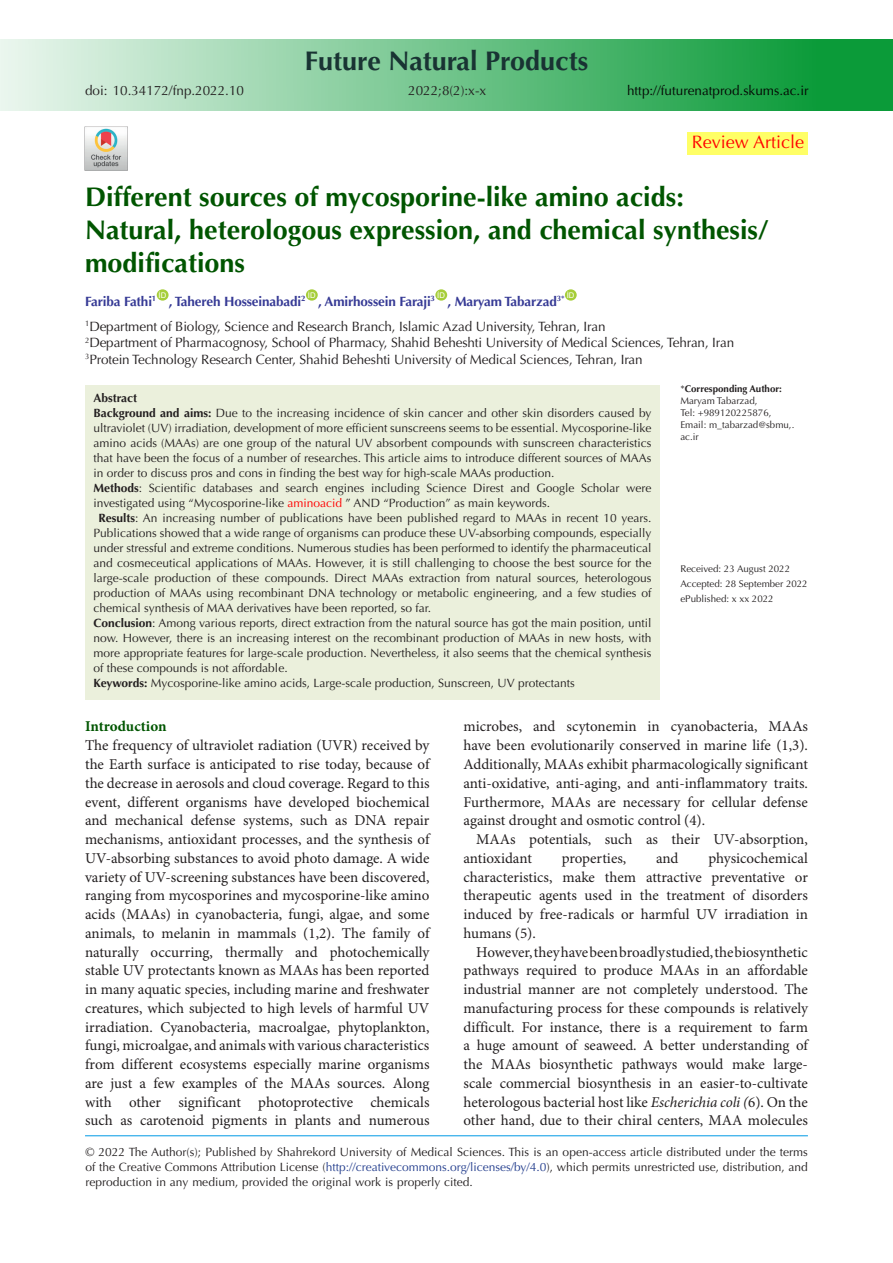
<style>
.page{position:relative;width:893px;height:1263px;background:#fff}
.page>*{position:absolute;margin:0;border:0;box-sizing:border-box;transform-origin:0 0}
.t1{font:700 27px/33px "Optima LT Std";color:#050}
.t2{font:700 27px "Optima LT Std";color:#193333}
.t3{font:18px "Optima LT Std";color:#f00}
.t4{font:15px/18.8px "Minion Pro";color:#231f20;text-align:justify}
.t5{font:700 15px "Minion Pro";letter-spacing:-.005em;color:#050}
.t6{font:13.5px "Optima LT Std";letter-spacing:-.01em;color:#231f20}
.t7{font:700 13.5px "Optima LT Std";letter-spacing:-.01em;color:#363a95}
.t8{font:13.5px "Optima LT Std";color:#040503}
.t9{font:12px/15px "Optima LT Std";color:#231f20;text-align:justify}
.t10{font:700 12px "Optima LT Std";color:#231f20}
.t11{font:9.75px/12px "Optima LT Std";color:#231f20}
.t12{font:700 9.75px "Optima LT Std";color:#231f20}
.t13{font:7.8px "Arial";color:#fff}
.s1{font-weight:700}
.s2{color:#f00}
.s3{font-weight:400}
.s4{font-style:italic}
.s5{color:#253f8e}
</style>
<div class="page">
<hr style="left:85px;top:1135px;width:723px;height:1px;background:#0099e5">
<div style="left:157px;top:289px;width:12px;height:12px;background:#a6ce39;border-radius:50%"></div>
<div style="left:306px;top:289px;width:12px;height:12px;background:#a6ce39;border-radius:50%"></div>
<div style="left:435px;top:289px;width:12px;height:12px;background:#a6ce39;border-radius:50%"></div>
<div style="left:565px;top:289px;width:12px;height:12px;background:#a6ce39;border-radius:50%"></div>
<div style="left:0;top:39px;width:893px;height:72px;background:linear-gradient(to right,#e9f6ed,#00942b)"></div>
<div style="left:688px;top:132px;width:120px;height:23px;background:#ff6"></div>
<img style="left:84px;top:127px;width:44px;height:43px">
<div style="left:85px;top:385px;width:575px;height:314px;background:#ebf0dc"></div>
<p class="t2" style="left:305px;top:45px;width:285px">Future Natural Products</p>
<p class="t6" style="left:85px;top:83px;width:160px">doi: 10.34172/fnp.2022.10</p>
<p class="t6" style="left:408px;top:83px;width:80px">2022;8(2):x-x</p>
<p class="t8" style="left:627px;top:83px;width:183px">http://futurenatprod.skums.ac.ir</p>
<p class="t3" style="left:692px;top:132px;width:114px">Review Article</p>
<p class="t1" style="left:85px;top:181px;width:685px">Different sources of mycosporine-like amino acids:<br>Natural, heterologous expression, and chemical synthesis/ modifications</p>
<p class="t7" style="left:85px;top:293px;width:73px">Fariba Fathi<sup>1</sup></p>
<p class="t13" style="left:567px;top:290px;width:9px">ID</p>
<p class="t6" style="left:85px;top:318px;width:522px"><sup>1</sup>Department of Biology, Science and Research Branch, Islamic Azad University, Tehran, Iran</p>
<p class="t6" style="left:85px;top:335px;width:651px"><sup>2</sup>Department of Pharmacognosy, School of Pharmacy, Shahid Beheshti University of Medical Sciences, Tehran, Iran</p>
<p class="t6" style="left:85px;top:351px;width:559px"><sup>3</sup>Protein Technology Research Center, Shahid Beheshti University of Medical Sciences, Tehran, Iran</p>
<p class="t13" style="left:159px;top:290px;width:9px">ID</p>
<p class="t13" style="left:308px;top:290px;width:9px">ID</p>
<p class="t13" style="left:437px;top:290px;width:9px">ID</p>
<p class="t7" style="left:169px;top:293px;width:138px">, Tahereh Hosseinabadi<sup>2</sup></p>
<p class="t7" style="left:318px;top:293px;width:118px">, Amirhossein Faraji<sup>3</sup></p>
<p class="t7" style="left:447px;top:293px;width:119px">, Maryam Tabarzad<sup>3*</sup></p>
<p class="t10" style="left:94px;top:391px;width:45px">Abstract</p>
<p class="t9" style="left:94px;top:406px;width:559px"><span class="s1">Background and aims:</span> Due to the increasing incidence of skin cancer and other skin disorders caused by ultraviolet (UV) irradiation, development of more efficient sunscreens seems to be essential. Mycosporine-like amino acids (MAAs) are one group of the natural UV absorbent compounds with sunscreen characteristics that have been the focus of a number of researches. This article aims to introduce different sources of MAAs in order to discuss pros and cons in finding the best way for high-scale MAAs production.</p>
<p class="t9" style="left:94px;top:481px;width:559px"><span class="s1">Methods</span>: Scientific databases and search engines including Science Direst and Google Scholar were investigated using “Mycosporine-like <span class="s2">aminoacid</span> ” AND “Production” as main keywords.</p>
<p class="t9" style="left:94px;top:511px;width:559px;text-indent:5px"><span class="s1">Results</span>: An increasing number of publications have been published regard to MAAs in recent 10 years.<br>Publications showed that a wide range of organisms can produce these UV-absorbing compounds, especially under stressful and extreme conditions. Numerous studies has been performed to identify the pharmaceutical and cosmeceutical applications of MAAs. However, it is still challenging to choose the best source for the large-scale production of these compounds. Direct MAAs extraction from natural sources, heterologous production of MAAs using recombinant DNA technology or metabolic engineering, and a few studies of chemical synthesis of MAA derivatives have been reported, so far.</p>
<p class="t9" style="left:94px;top:616px;width:559px"><span class="s1">Conclusion</span>: Among various reports, direct extraction from the natural source has got the main position, until now. However, there is an increasing interest on the recombinant production of MAAs in new hosts, with more appropriate features for large-scale production. Nevertheless, it also seems that the chemical synthesis of these compounds is not affordable.</p>
<p class="t9" style="left:94px;top:676px;width:483px"><span class="s1">Keywords:</span> Mycosporine-like amino acids, Large-scale production, Sunscreen, UV protectants</p>
<p class="t12" style="left:680px;top:383px;width:103px"><span class="s3">*</span>Corresponding Author:</p>
<p class="t11" style="left:680px;top:395px;width:79px">Maryam Tabarzad,</p>
<p class="t11" style="left:680px;top:407px;width:93px">Tel: +989120225876,</p>
<p class="t11" style="left:680px;top:419px;width:115px">Email: m_tabarzad@sbmu,. ac.ir</p>
<p class="t11" style="left:680px;top:563px;width:111px">Received: 23 August 2022</p>
<p class="t11" style="left:680px;top:578px;width:129px">Accepted: 28 September 2022</p>
<p class="t11" style="left:680px;top:593px;width:95px">ePublished: x xx 2022</p>
<p class="t5" style="left:85px;top:716px;width:83px">Introduction</p>
<p class="t4" style="left:85px;top:737px;width:346px">The frequency of ultraviolet radiation (UVR) received by the Earth surface is anticipated to rise today, because of the decrease in aerosols and cloud coverage. Regard to this event, different organisms have developed biochemical and mechanical defense systems, such as DNA repair mechanisms, antioxidant processes, and the synthesis of UV-absorbing substances to avoid photo damage. A wide variety of UV-screening substances have been discovered, ranging from mycosporines and mycosporine-like amino acids (MAAs) in cyanobacteria, fungi, algae, and some animals, to melanin in mammals (1,2). The family of naturally occurring, thermally and photochemically stable UV protectants known as MAAs has been reported in many aquatic species, including marine and freshwater creatures, which subjected to high levels of harmful UV irradiation. Cyanobacteria, macroalgae, phytoplankton, fungi, microalgae, and animals with various characteristics from different ecosystems especially marine organisms are just a few examples of the MAAs sources. Along with other significant photoprotective chemicals such as carotenoid pigments in plants and numerous</p>
<p class="t4" style="left:463px;top:718px;width:346px">microbes, and scytonemin in cyanobacteria, MAAs have been evolutionarily conserved in marine life (1,3).<br>Additionally, MAAs exhibit pharmacologically significant anti-oxidative, anti-aging, and anti-inflammatory traits.<br>Furthermore, MAAs are necessary for cellular defense against drought and osmotic control (4).</p>
<p class="t4" style="left:463px;top:830px;width:346px;text-indent:13px">MAAs potentials, such as their UV-absorption, antioxidant</p>
<p class="t4" style="left:463px;top:849px;width:346px;text-indent:245px">physicochemical characteristics, make them attractive preventative or therapeutic agents used in the treatment of disorders induced by free-radicals or harmful UV irradiation in humans (5).</p>
<p class="t4" style="left:463px;top:943px;width:346px;text-indent:13px">However, they have been broadly studied, the biosynthetic pathways required to produce MAAs in an affordable industrial manner are not completely understood. The manufacturing process for these compounds is relatively difficult. For instance, there is a requirement to farm a huge amount of seaweed. A better understanding of the MAAs biosynthetic pathways would make large&shy;scale commercial biosynthesis in an easier-to-cultivate heterologous bacterial host like <span class="s4">Escherichia coli (</span>6). On the other hand, due to their chiral centers, MAA molecules</p>
<p class="t4" style="left:562px;top:849px;width:66px">properties,</p>
<p class="t4" style="left:656px;top:849px;width:24px">and</p>
<p class="t9" style="left:85px;top:1144px;width:724px">© 2022 The Author(s); Published by Shahrekord University of Medical Sciences. This is an open-access article distributed under the terms of the Creative Commons Attribution License (<span class="s5">http://creativecommons.org/licenses/by/4.0</span>), which permits unrestricted use, distribution, and reproduction in any medium, provided the original work is properly cited.</p>
</div>
